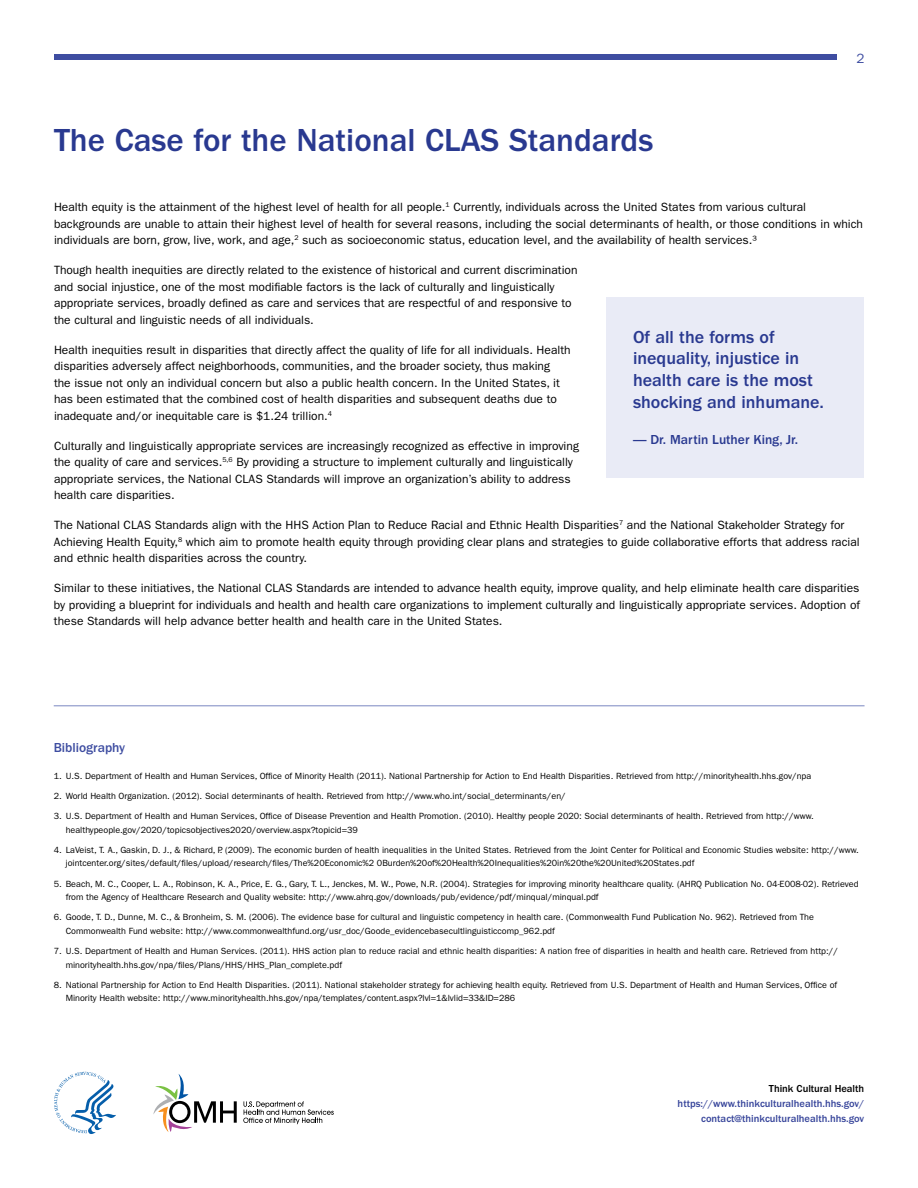
<style>
.page{position:relative;width:918px;height:1188px;background:#fff}
.page>*{position:absolute;margin:0;border:0;box-sizing:border-box;transform-origin:0 0}
.t1{font:500 33px "ITC Franklin Gothic Std";color:#293990}
.t2{font:500 18px/21.6px "ITC Franklin Gothic Std";color:#293990}
.t3{font:500 13.5px "ITC Franklin Gothic Std";color:#293990}
.t4{font:500 13.5px "ITC Franklin Gothic Std";color:#3e4da1}
.t5{font:13.5px "ITC Franklin Gothic Std";color:#3e4da1}
.t6{font:12px/16.5px "ITC Franklin Gothic Std";color:#000}
.t7{font:500 10.5px/15px "ITC Franklin Gothic Std";color:#36449a;text-align:right}
.t8{font:500 10.5px "ITC Franklin Gothic Std";color:#000}
.t9{font:9px/13.5px "ITC Franklin Gothic Std";color:#000}
</style>
<div class="page">
<div style="left:54px;top:54px;width:783px;height:5px;background:#3e4da1"></div>
<div style="left:606px;top:297px;width:258px;height:180px;background:#e9ebf6"></div>
<hr style="left:54px;top:705px;width:811px;height:1px;background:#7b87c2">
<svg style="left:153px;top:1074px;width:84px;height:58px"></svg>
<svg style="left:243px;top:1101px;width:91px;height:23px"></svg>
<svg style="left:54px;top:1072px;width:62px;height:62px"></svg>
<h1 class="t1" style="left:54px;top:121px;width:601px">The Case for the National CLAS Standards</h1>
<p class="t5" style="left:856px;top:51px;width:10px">2</p>
<p class="t6" style="left:54px;top:199px;width:810px">Health equity is the attainment of the highest level of health for all people.<sup>1</sup> Currently, individuals across the United States from various cultural backgrounds are unable to attain their highest level of health for several reasons, including the social determinants of health, or those conditions in which individuals are born, grow, live, work, and age,<sup>2</sup> such as socioeconomic status, education level, and the availability of health services.3</p>
<p class="t6" style="left:54px;top:262px;width:525px">Though health inequities are directly related to the existence of historical and current discrimination and social injustice, one of the most modifiable factors is the lack of culturally and linguistically appropriate services, broadly defined as care and services that are respectful of and responsive to the cultural and linguistic needs of all individuals.</p>
<p class="t6" style="left:54px;top:342px;width:518px">Health inequities result in disparities that directly affect the quality of life for all individuals. Health disparities adversely affect neighborhoods, communities, and the broader society, thus making<br>the issue not only an individual concern but also a public health concern. In the United States, it has been estimated that the combined cost of health disparities and subsequent deaths due to inadequate and/or inequitable care is $1.24 trillion.<sup>4</sup></p>
<p class="t6" style="left:54px;top:438px;width:527px">Culturally and linguistically appropriate services are increasingly recognized as effective in improving the quality of care and services.<sup>5,6</sup> By providing a structure to implement culturally and linguistically appropriate services, the National CLAS Standards will improve an organization’s ability to address health care disparities.</p>
<p class="t6" style="left:54px;top:517px;width:807px">The National CLAS Standards align with the HHS Action Plan to Reduce Racial and Ethnic Health Disparities<sup>7</sup> and the National Stakeholder Strategy for<br>Achieving Health Equity,<sup>8</sup> which aim to promote health equity through providing clear plans and strategies to guide collaborative efforts that address racial and ethnic health disparities across the country.</p>
<p class="t6" style="left:54px;top:580px;width:808px;text-align:justify">Similar to these initiatives, the National CLAS Standards are intended to advance health equity, improve quality, and help eliminate health care disparities by providing a blueprint for individuals and health and health care organizations to implement culturally and linguistically appropriate services. Adoption of these Standards will help advance better health and health care in the United States.</p>
<h2 class="t2" style="left:633px;top:326px;width:193px">Of all the forms of inequality, injustice in health care is the most shocking and inhumane.</h2>
<p class="t3" style="left:633px;top:432px;width:167px">— Dr. Martin Luther King, Jr.</p>
<p class="t4" style="left:54px;top:740px;width:73px">Bibliography</p>
<p class="t9" style="left:54px;top:769px;width:759px">1. U.S. Department of Health and Human Services, Office of Minority Health (2011). National Partnership for Action to End Health Disparities. Retrieved from http://minorityhealth.hhs.gov/npa</p>
<p class="t9" style="left:54px;top:789px;width:514px">2. World Health Organization. (2012). Social determinants of health. Retrieved from http://www.who.int/social_determinants/en/</p>
<p class="t9" style="left:66px;top:809px;width:750px;text-indent:-12px">3. U.S. Department of Health and Human Services, Office of Disease Prevention and Health Promotion. (2010). Healthy people 2020: Social determinants of health. Retrieved from http://www. healthypeople.gov/2020/topicsobjectives2020/overview.aspx?topicid=39</p>
<p class="t9" style="left:66px;top:843px;width:795px;text-indent:-12px">4. LaVeist, T. A., Gaskin, D. J., &amp; Richard, P. (2009). The economic burden of health inequalities in the United States. Retrieved from the Joint Center for Political and Economic Studies website: http://www. jointcenter.org/sites/default/files/upload/research/files/The%20Economic%2 0Burden%20of%20Health%20Inequalities%20in%20the%20United%20States.pdf</p>
<p class="t9" style="left:66px;top:877px;width:794px;text-indent:-12px">5. Beach, M. C., Cooper, L. A., Robinson, K. A., Price, E. G., Gary, T. L., Jenckes, M. W., Powe, N.R. (2004). Strategies for improving minority healthcare quality. (AHRQ Publication No. 04-E008-02). Retrieved from the Agency of Healthcare Research and Quality website: http://www.ahrq.gov/downloads/pub/evidence/pdf/minqual/minqual.pdf</p>
<p class="t9" style="left:66px;top:911px;width:750px;text-indent:-12px">6. Goode, T. D., Dunne, M. C., &amp; Bronheim, S. M. (2006). The evidence base for cultural and linguistic competency in health care. (Commonwealth Fund Publication No. 962). Retrieved from The<br>Commonwealth Fund website: http://www.commonwealthfund.org/usr_doc/Goode_evidencebasecultlinguisticcomp_962.pdf</p>
<p class="t9" style="left:66px;top:944px;width:774px;text-indent:-12px">7. U.S. Department of Health and Human Services. (2011). HHS action plan to reduce racial and ethnic health disparities: A nation free of disparities in health and health care. Retrieved from http:// minorityhealth.hhs.gov/npa/files/Plans/HHS/HHS_Plan_complete.pdf</p>
<p class="t9" style="left:66px;top:978px;width:773px;text-indent:-12px">8. National Partnership for Action to End Health Disparities. (2011). National stakeholder strategy for achieving health equity. Retrieved from U.S. Department of Health and Human Services, Office of<br>Minority Health website: http://www.minorityhealth.hhs.gov/npa/templates/content.aspx?lvl=1&amp;lvlid=33&amp;ID=286</p>
<p class="t8" style="left:769px;top:1082px;width:97px">Think Cultural Health</p>
<p class="t7" style="left:678px;top:1096px;width:188px">https://www.thinkculturalhealth.hhs.gov/ contact@thinkculturalhealth.hhs.gov</p>
</div>
